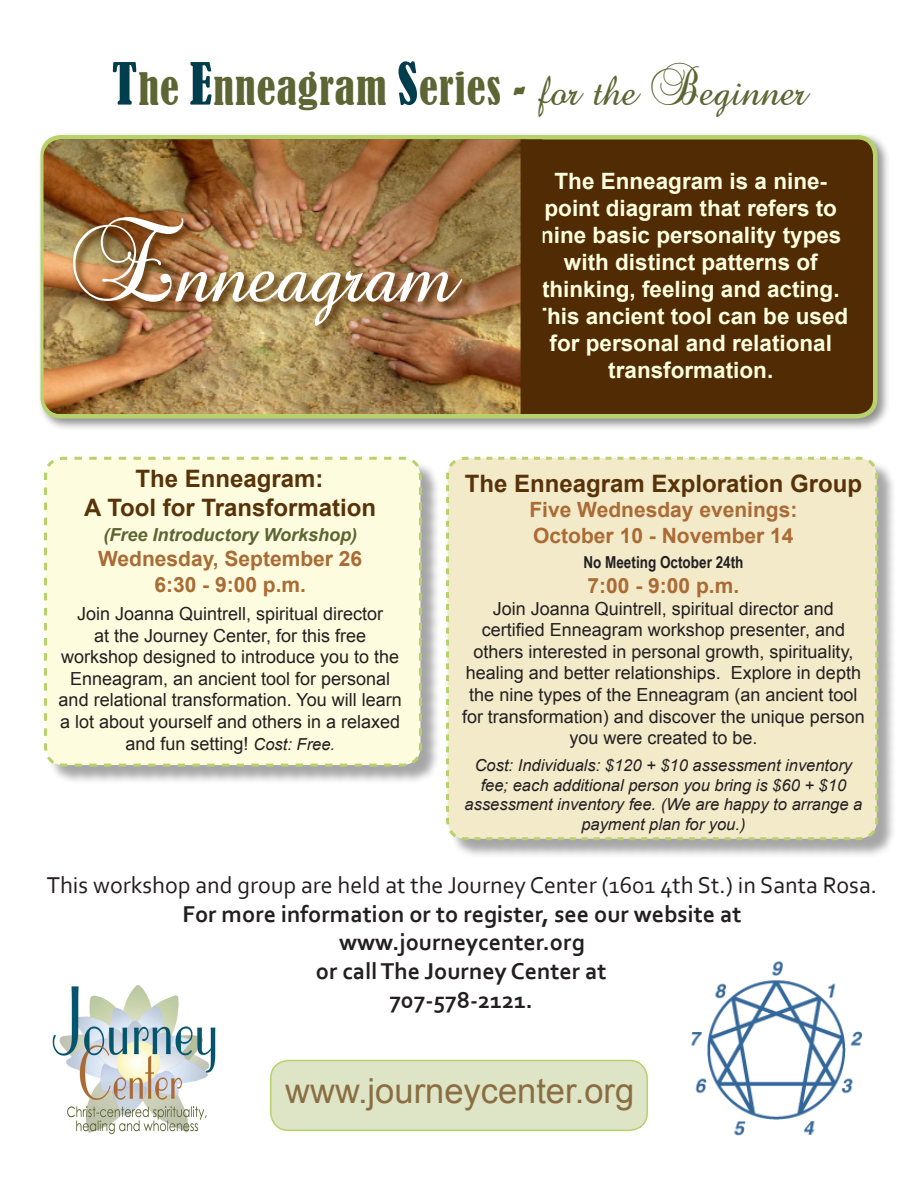
<style>
.page{position:relative;width:918px;height:1188px;background:#fff}
.page>*{position:absolute;margin:0;border:0;box-sizing:border-box;transform-origin:0 0}
.t1{font:54px "Baroque Script";color:#fff}
.t2{font:condensed 42px "Bernard";letter-spacing:.025em;color:#5c6533}
.t3{font:34.5px "Arial";color:#8a6e42}
.t4{font:700 24px "Corbel";color:#231f20}
.t5{font:24px "Corbel";color:#231f20}
.t6{font:700 24px "Arial";color:#58330a}
.t7{font:700 22.5px/27px "Arial";color:#ffffe0;text-align:center}
.t8{font:700 21px/25.2px "Arial";color:#aa6b35;text-align:center}
.t9{font:18px/21.6px "Arial";color:#231f20;text-align:center}
.t10{font:italic 700 18px "Arial";color:#5c6533}
.t11{font:italic 16.5px/19.8px "Arial";color:#231f20;text-align:center}
.t12{font:700 16.5px "Arial Narrow";color:#231f20}
.s1{font-size:54px;color:#003e4e}
.s2{font-family:"Baroque Script";font-stretch:normal;font-size:27px}
.s3{font-style:italic;font-size:16.5px}
</style>
<div class="page">
<img style="left:691px;top:961px;width:172px;height:175px">
<img style="left:52px;top:985px;width:164px;height:150px">
<div style="left:271px;top:1060px;width:376px;height:70px;background:#dee5c7;border-radius:18px"></div>
<div style="left:270px;top:1060px;width:378px;height:71px;border:2px solid #b7d16d;border-radius:18px"></div>
<div style="left:46px;top:459px;width:394px;height:326px;background:#231f20;opacity:.4"></div>
<div style="left:44px;top:456px;width:379px;height:312px;background:#fefcde"></div>
<div style="left:449px;top:460px;width:447px;height:399px;background:#231f20;opacity:.4"></div>
<div style="left:446px;top:456px;width:434px;height:386px;background:#f3eaca"></div>
<div style="left:37px;top:132px;width:853px;height:299px;background:#231f20;opacity:.5"></div>
<div style="left:43px;top:137px;width:832px;height:279px;background:#502b03;border-radius:18px"></div>
<div style="left:40px;top:135px;width:838px;height:283px;border:4px solid #b7d16d;border-radius:18px"></div>
<img style="left:44px;top:139px;width:496px;height:275px">
<div style="left:521px;top:140px;width:22px;height:274px;background:#502b03"></div>
<div style="left:71px;top:215px;width:403px;height:122px;background:#502b03;opacity:.75"></div>
<p class="t2" style="left:112px;top:64px;width:696px"><span class="s1">T</span>he <span class="s1">E</span>nneagram <span class="s1">S</span>eries - <span class="s2">for the Beginner</span></p>
<p class="t1" style="left:72px;top:252px;width:383px">Enneagram</p>
<p class="t7" style="left:533px;top:169px;width:317px">The Enneagram is a nine&shy;point diagram that refers to nine basic personality types with distinct patterns of thinking, feeling and acting.<br>This ancient tool can be used for personal and relational transformation.</p>
<p class="t6" style="left:135px;top:463px;width:190px">The Enneagram:</p>
<p class="t6" style="left:84px;top:492px;width:293px">A Tool for Transformation</p>
<p class="t10" style="left:103px;top:523px;width:255px">(Free Introductory Workshop)</p>
<p class="t8" style="left:98px;top:547px;width:266px">Wednesday, September 26<br>6:30 - 9:00 p.m.</p>
<p class="t9" style="left:59px;top:603px;width:345px">Join Joanna Quintrell, spiritual director<br>at the Journey Center, for this free workshop designed to introduce you to the Enneagram, an ancient tool for personal and relational transformation. You will learn a lot about yourself and others in a relaxed and fun setting! <span class="s3">Cost: Free.</span></p>
<p class="t6" style="left:465px;top:468px;width:399px">The Enneagram Exploration Group</p>
<p class="t8" style="left:529px;top:498px;width:270px;text-align:left">Five Wednesday evenings:<br>October 10 - November 14</p>
<p class="t12" style="left:583px;top:550px;width:162px">No Meeting October 24th</p>
<p class="t8" style="left:588px;top:574px;width:153px">7:00 - 9:00 p.m.</p>
<p class="t9" style="left:462px;top:598px;width:404px">Join Joanna Quintrell, spiritual director and certified Enneagram workshop presenter, and others interested in personal growth, spirituality, healing and better relationships. Explore in depth the nine types of the Enneagram (an ancient tool for transformation) and discover the unique person you were created to be.</p>
<p class="t11" style="left:465px;top:755px;width:399px">Cost: Individuals: $120 + $10 assessment inventory fee; each additional person you bring is $60 + $10 assessment inventory fee. (We are happy to arrange a payment plan for you.)</p>
<p class="t5" style="left:47px;top:870px;width:832px">This workshop and group are held at the Journey Center (1601 4th St.) in Santa Rosa.</p>
<p class="t4" style="left:183px;top:899px;width:561px">For more information or to register, see our website at</p>
<p class="t4" style="left:339px;top:928px;width:247px">www.journeycenter.org</p>
<p class="t4" style="left:316px;top:956px;width:292px">or call The Journey Center at</p>
<p class="t4" style="left:390px;top:985px;width:145px">707-578-2121.</p>
<p class="t3" style="left:285px;top:1068px;width:351px">www.journeycenter.org</p>
</div>
